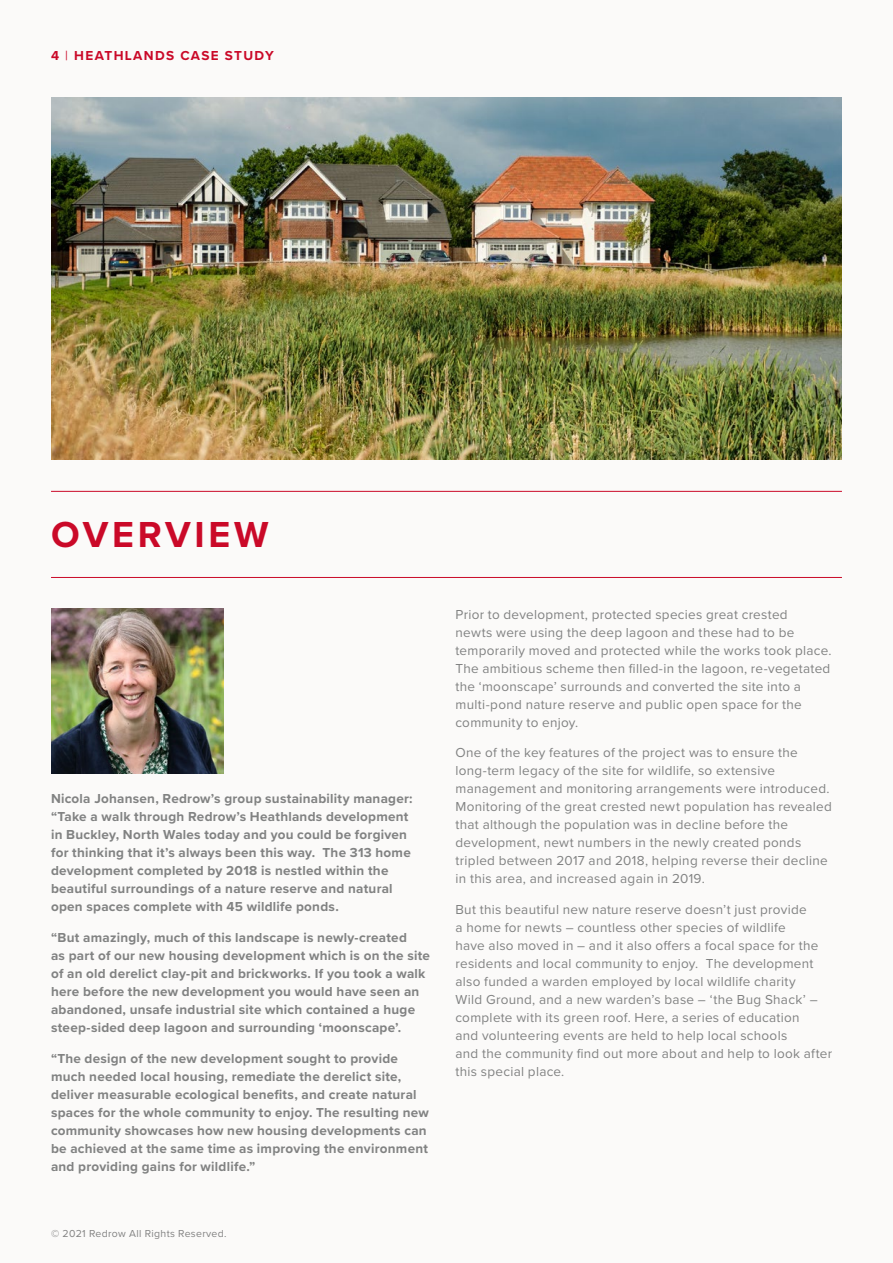
<style>
.page{position:relative;width:893px;height:1263px;background:#fbfaf9}
.page>*{position:absolute;margin:0;border:0;box-sizing:border-box;transform-origin:0 0}
.t1{font:700 37.5px "Proxima Nova";letter-spacing:.1em;color:#ca0928}
.t2{font:13.5px/18px "Proxima Nova";letter-spacing:.02em;color:#818282}
.t3{font:700 13.5px/18px "Proxima Nova";letter-spacing:.02em;color:#818282}
.t4{font:700 13.5px "Proxima Nova";letter-spacing:.1em;color:#ca0928}
.t5{font:10.5px "Proxima Nova";letter-spacing:.03em;color:#828282}
.s1{font-weight:400}
</style>
<div class="page">
<hr style="left:51px;top:577px;width:791px;height:1px;background:#ca0928">
<hr style="left:51px;top:491px;width:791px;height:1px;background:#ca0928">
<img style="left:51px;top:98px;width:791px;height:361px">
<img style="left:51px;top:608px;width:172px;height:166px">
<p class="t4" style="left:51px;top:45px;width:224px">4 <span class="s1">|</span> HEATHLANDS CASE STUDY</p>
<h1 class="t1" style="left:51px;top:506px;width:219px">OVERVIEW</h1>
<p class="t3" style="left:51px;top:789px;width:363px">Nicola Johansen, Redrow’s group sustainability manager: “Take a walk through Redrow’s Heathlands development in Buckley, North Wales today and you could be forgiven for thinking that it’s always been this way. The 313 home development completed by 2018 is nestled within the beautiful surroundings of a nature reserve and natural open spaces complete with 45 wildlife ponds.</p>
<p class="t3" style="left:51px;top:928px;width:381px">“But amazingly, much of this landscape is newly-created<br>as part of our new housing development which is on the site of an old derelict clay-pit and brickworks. If you took a walk here before the new development you would have seen an abandoned, unsafe industrial site which contained a huge steep-sided deep lagoon and surrounding ‘moonscape’.</p>
<p class="t3" style="left:51px;top:1049px;width:379px">“The design of the new development sought to provide much needed local housing, remediate the derelict site, deliver measurable ecological benefits, and create natural spaces for the whole community to enjoy. The resulting new community showcases how new housing developments can be achieved at the same time as improving the environment and providing gains for wildlife.”</p>
<p class="t5" style="left:51px;top:1226px;width:177px">© 2021 Redrow All Rights Reserved.</p>
<p class="t2" style="left:455px;top:605px;width:378px">Prior to development, protected species great crested<br>newts were using the deep lagoon and these had to be temporarily moved and protected while the works took place.<br>The ambitious scheme then filled-in the lagoon, re-vegetated the ‘moonscape’ surrounds and converted the site into a multi-pond nature reserve and public open space for the community to enjoy.</p>
<p class="t2" style="left:455px;top:743px;width:378px">One of the key features of the project was to ensure the long-term legacy of the site for wildlife, so extensive management and monitoring arrangements were introduced.<br>Monitoring of the great crested newt population has revealed that although the population was in decline before the development, newt numbers in the newly created ponds tripled between 2017 and 2018, helping reverse their decline in this area, and increased again in 2019.</p>
<p class="t2" style="left:455px;top:900px;width:378px">But this beautiful new nature reserve doesn’t just provide<br>a home for newts – countless other species of wildlife<br>have also moved in – and it also offers a focal space for the residents and local community to enjoy. The development also funded a warden employed by local wildlife charity<br>Wild Ground, and a new warden’s base – ‘the Bug Shack’ – complete with its green roof. Here, a series of education<br>and volunteering events are held to help local schools<br>and the community find out more about and help to look after this special place.</p>
</div>
